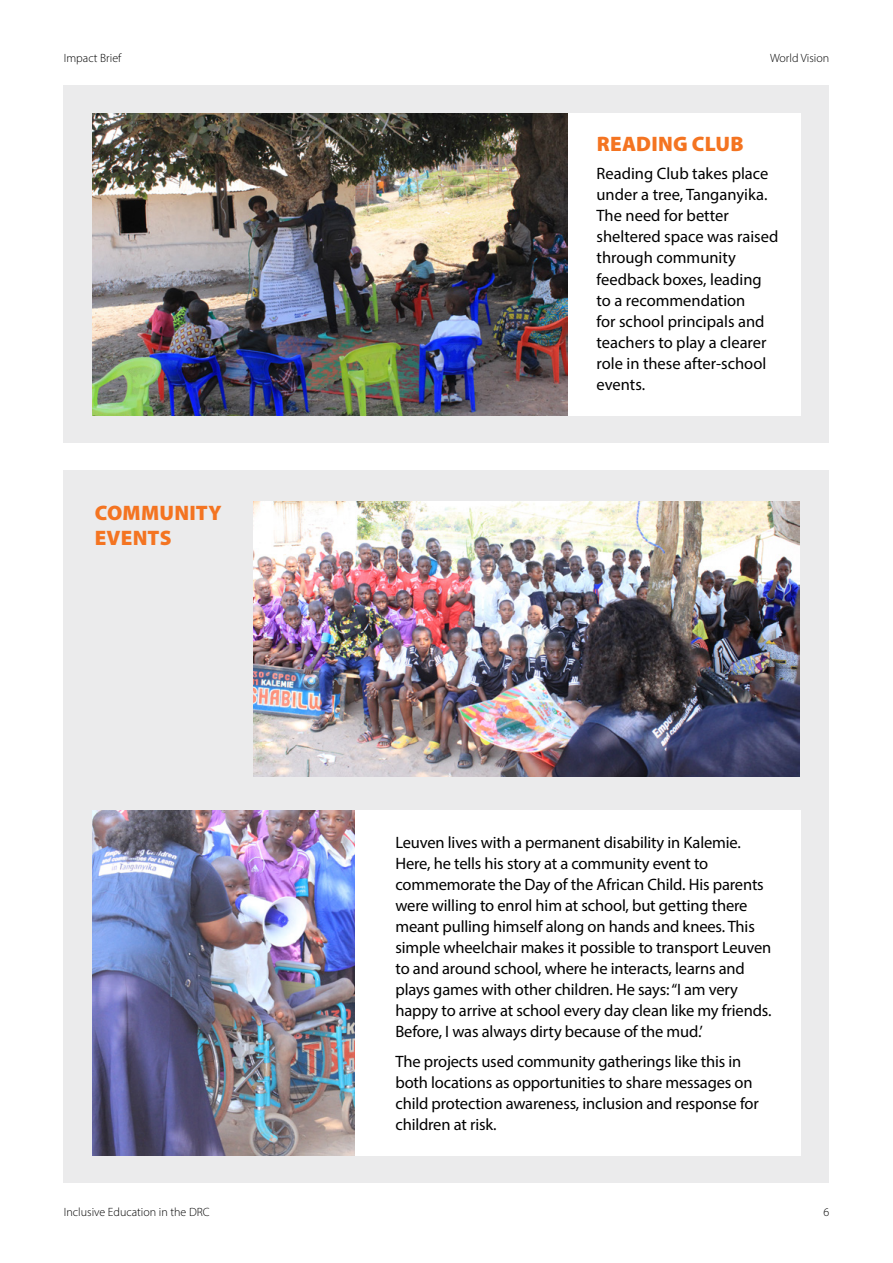
<style>
.page{position:relative;width:893px;height:1263px;background:#fff}
.page>*{position:absolute;margin:0;border:0;box-sizing:border-box;transform-origin:0 0}
.t1{font:900 21px/25.2px "Myriad Pro";letter-spacing:.01em;color:#f47421}
.t2{font:16.5px/21px "Myriad Pro";letter-spacing:-.01em;color:#000}
.t3{font:300 12px "Myriad Pro";color:#000}
</style>
<div class="page">
<div style="left:64px;top:85px;width:765px;height:357px;background:#ebebec"></div>
<img style="left:92px;top:114px;width:476px;height:302px">
<div style="left:568px;top:114px;width:232px;height:302px;background:#fff"></div>
<div style="left:64px;top:470px;width:765px;height:712px;background:#ebebec"></div>
<img style="left:92px;top:810px;width:263px;height:346px">
<div style="left:355px;top:810px;width:445px;height:346px;background:#fff"></div>
<img style="left:253px;top:502px;width:546px;height:274px">
<p class="t3" style="left:64px;top:51px;width:59px">Impact Brief</p>
<p class="t1" style="left:95px;top:499px;width:128px">COMMUNITY<br>EVENTS</p>
<p class="t3" style="left:770px;top:51px;width:61px">World Vision</p>
<p class="t1" style="left:597px;top:130px;width:148px">READING CLUB</p>
<p class="t2" style="left:597px;top:163px;width:183px">Reading Club takes place under a tree, Tanganyika.<br>The need for better sheltered space was raised through community feedback boxes, leading to a recommendation<br>for school principals and teachers to play a clearer role in these after-school events.</p>
<p class="t2" style="left:395px;top:832px;width:377px">Leuven lives with a permanent disability in Kalemie.<br>Here, he tells his story at a community event to commemorate the Day of the African Child. His parents were willing to enrol him at school, but getting there meant pulling himself along on hands and knees. This simple wheelchair makes it possible to transport Leuven to and around school, where he interacts, learns and plays games with other children. He says: “I am very happy to arrive at school every day clean like my friends.<br>Before, I was always dirty because of the mud.’</p>
<p class="t2" style="left:395px;top:1050px;width:365px">The projects used community gatherings like this in both locations as opportunities to share messages on child protection awareness, inclusion and response for children at risk.</p>
<p class="t3" style="left:64px;top:1205px;width:148px">Inclusive Education in the DRC</p>
<p class="t3" style="left:823px;top:1205px;width:7px">6</p>
</div>
